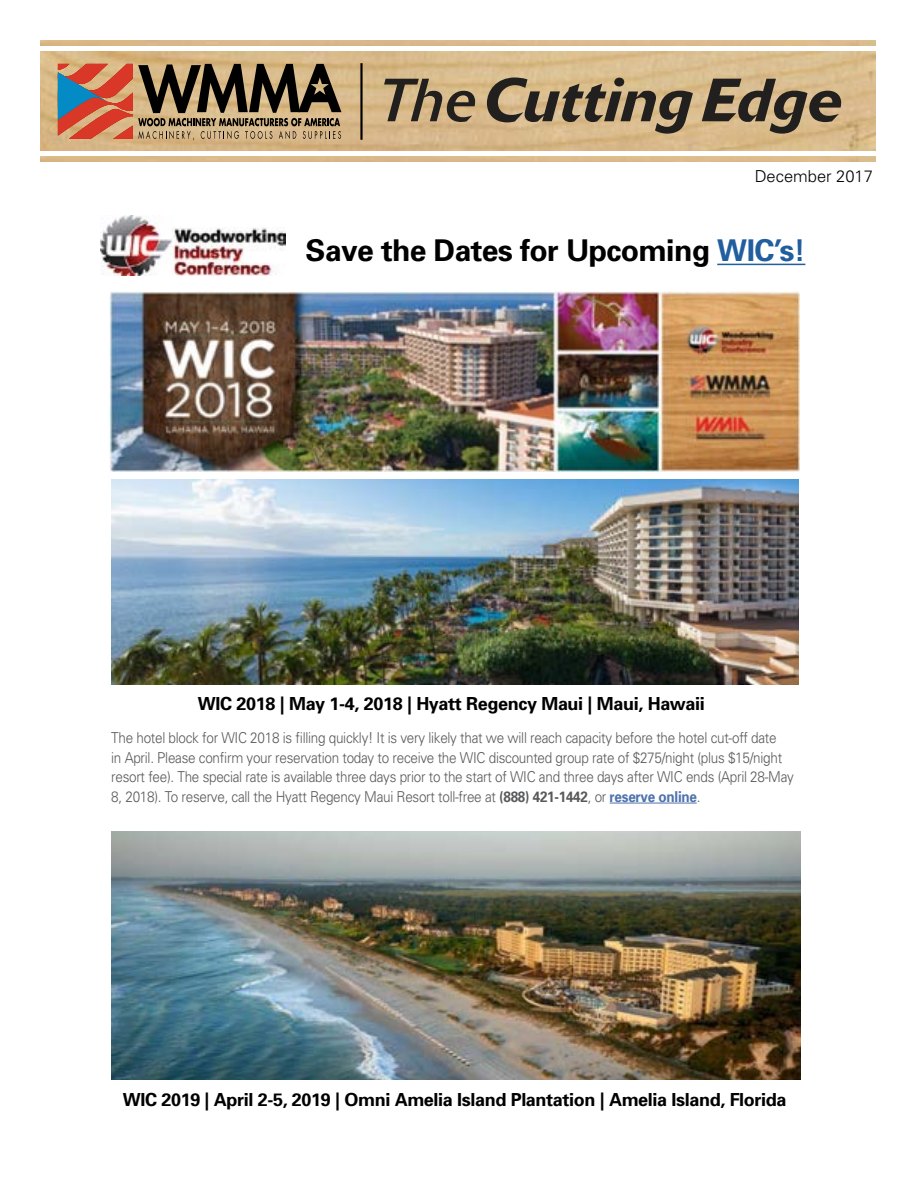
<style>
.page{position:relative;width:918px;height:1188px;background:#fff}
.page>*{position:absolute;margin:0;border:0;box-sizing:border-box;transform-origin:0 0}
.t1{font:italic 500 60.3px "Delta";color:#221f1f}
.t2{font:700 30px "Univers";letter-spacing:-.02em;color:#000}
.t3{font:700 18px "Univers";letter-spacing:-.02em;color:#000}
.t4{font:300 16.5px "Univers";color:#000}
.t5{font:300 15px/19.5px "Univers";letter-spacing:-.02em;color:#58595b;scale:.9 1}
.s1{font-weight:400}
.s2{color:#215e9e}
.s3{font-weight:700}
.s4{font-weight:700;color:#4f73ad}
</style>
<div class="page">
<img style="left:40px;top:52px;width:836px;height:99px">
<hr style="left:360px;top:63px;width:3px;height:77px;background:#000">
<svg style="left:58px;top:64px;width:283px;height:76px;background:#917056"></svg>
<hr style="left:717px;top:264px;width:88px;height:1px;background:#215e9e">
<img style="left:111px;top:480px;width:687px;height:205px">
<img style="left:111px;top:832px;width:689px;height:248px">
<img style="left:100px;top:216px;width:186px;height:60px">
<img style="left:109px;top:292px;width:690px;height:180px">
<hr style="left:610px;top:803px;width:87px;height:1px;background:#4f73ad">
<h1 class="t1" style="left:378px;top:64px;width:466px"><span class="s1">The</span>Cutting Edge</h1>
<p class="t4" style="left:755px;top:166px;width:120px">December 2017</p>
<h2 class="t2" style="left:306px;top:233px;width:501px">Save the Dates for Upcoming <span class="s2">WIC’s!</span></h2>
<p class="t3" style="left:198px;top:692px;width:508px">WIC 2018 | May 1-4, 2018 | Hyatt Regency Maui | Maui, Hawaii</p>
<p class="t5" style="left:111px;top:728px;width:760px">The hotel block for WIC 2018 is filling quickly! It is very likely that we will reach capacity before the hotel cut-off date<br>in April. Please confirm your reservation today to receive the WIC discounted group rate of $275/night (plus $15/night resort fee). The special rate is available three days prior to the start of WIC and three days after WIC ends (April 28-May 8, 2018). To reserve, call the Hyatt Regency Maui Resort toll-free at <span class="s3">(888) 421-1442</span>, or <span class="s4">reserve online</span>.</p>
<p class="t3" style="left:123px;top:1089px;width:665px">WIC 2019 | April 2-5, 2019 | Omni Amelia Island Plantation | Amelia Island, Florida</p>
</div>
